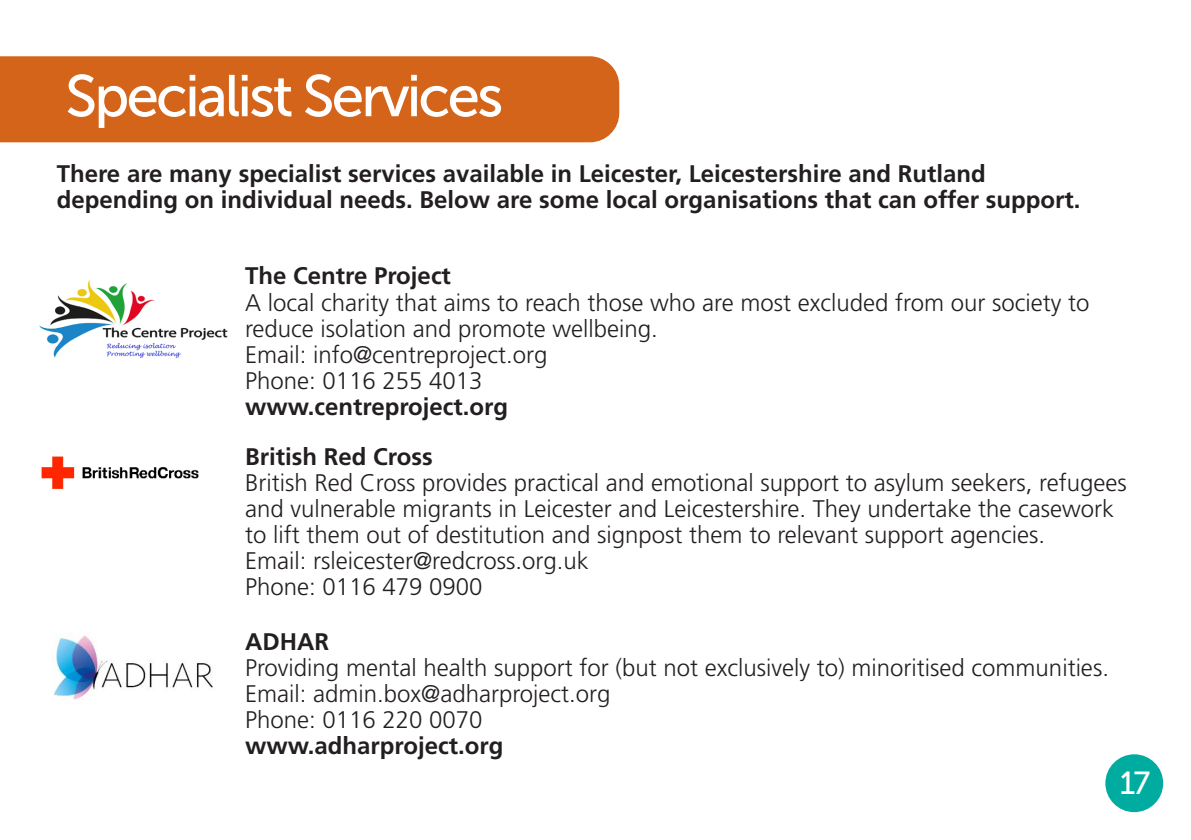
<style>
.page{position:relative;width:1191px;height:840px;background:#fff}
.page>*{position:absolute;margin:0;border:0;box-sizing:border-box;transform-origin:0 0}
.t1{font:58.6px "Museo Sans 500";letter-spacing:-.05em;color:#fff}
.t2{font:31.8px "Museo Sans 500";color:#fff}
.BodyText{font:300 24px/26px "Frutiger LT Std";color:#231f20}
.BodyText-2{font:700 24px/26px "Frutiger LT Std";color:#231f20}
.s1{font-weight:700}
</style>
<div class="page">
<div style="left:0;top:56px;width:619px;height:86px;background:#d3641a"></div>
<img style="left:39px;top:280px;width:189px;height:79px">
<img style="left:53px;top:635px;width:160px;height:65px">
<div style="left:1105px;top:753px;width:58px;height:58px;background:#00aca0;border-radius:50%"></div>
<img style="left:41px;top:456px;width:158px;height:33px">
<p class="t1" style="left:65px;top:64px;width:439px">Specialist Services</p>
<p class="BodyText-2" style="left:57px;top:161px;width:1025px">There are many specialist services available in Leicester, Leicestershire and Rutland depending on individual needs. Below are some local organisations that can offer support.</p>
<p class="BodyText" style="left:245px;top:263px;width:846px"><span class="s1">The Centre Project<br></span>A local charity that aims to reach those who are most excluded from our society to reduce isolation and promote wellbeing.<br>Email: info@centreproject.org<br>Phone: 0116 255 4013<br><span class="s1">www.centreproject.org</span></p>
<p class="BodyText" style="left:245px;top:443px;width:883px"><span class="s1">British Red Cross<br></span>British Red Cross provides practical and emotional support to asylum seekers, refugees and vulnerable migrants in Leicester and Leicestershire. They undertake the casework to lift them out of destitution and signpost them to relevant support agencies.<br>Email: rsleicester@redcross.org.uk<br>Phone: 0116 479 0900</p>
<p class="BodyText" style="left:245px;top:629px;width:865px"><span class="s1">ADHAR<br></span>Providing mental health support for (but not exclusively to) minoritised communities.<br>Email: admin.box@adharproject.org<br>Phone: 0116 220 0070<br><span class="s1">www.adharproject.org</span></p>
<p class="t2" style="left:1119px;top:765px;width:32px">17</p>
</div>
